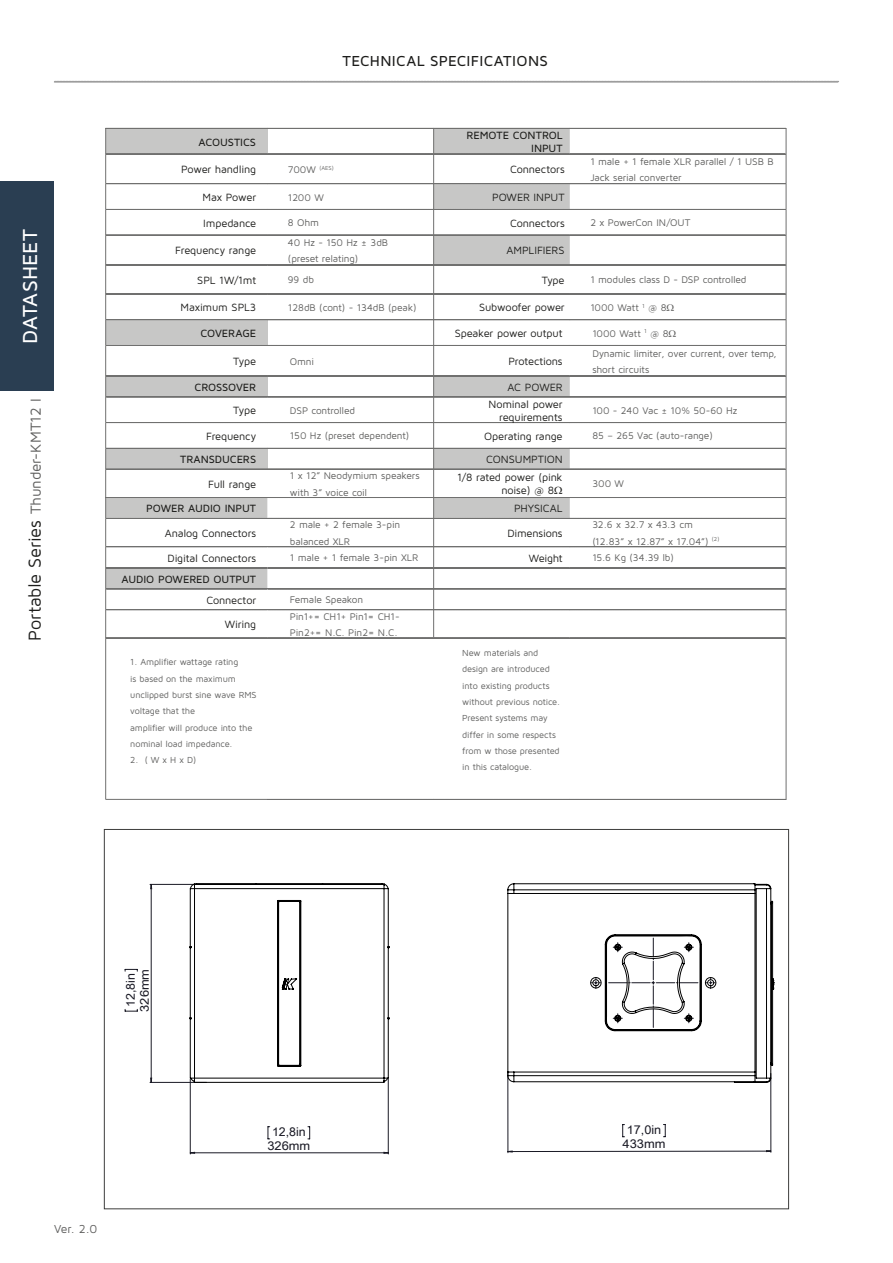
<style>
.page{position:relative;width:893px;height:1263px;background:#fff}
.page>*{position:absolute;margin:0;border:0;box-sizing:border-box;transform-origin:0 0}
.t1{font:500 21px "Maven Pro";letter-spacing:.005em;color:#fff}
.t2{font:18px "Maven Pro";letter-spacing:-.015em;color:#1d1d1b}
.t3{font:500 15px "Maven Pro";letter-spacing:.025em;color:#1d1d1b}
.t4{font:12.15px/14px "Arial Unicode MS";color:#191924;text-align:center}
.t5{font:12.15px/14px "Arial Unicode MS";color:#191924;text-align:center;scale:1.04 1}
.t6{font:12px "Maven Pro";color:#5f5f5e}
.t7{font:10.95px/12.9px "Maven Pro";letter-spacing:-.015em;color:#1d1d1b;text-align:right}
.t8{font:500 10.95px/12.9px "Maven Pro";letter-spacing:-.005em;color:#1d1d1b;text-align:right}
.t9{font:10.05px/16.4px "Maven Pro";letter-spacing:-.015em;color:#5f5f5e}
.t10{font:9px/16.4px "Maven Pro";letter-spacing:-.015em;color:#5f5f5e}
.t11{font:5.85px "Maven Pro";color:#5f5f5e}
.s1{font-size:15px;color:#5f5f5e}
.s2{font-size:10.05px}
</style>
<div class="page">
<div style="left:0;top:181px;width:54px;height:210px;background:#2a3e52"></div>
<svg style="left:268px;top:1126px;width:2px;height:13px"></svg>
<svg style="left:308px;top:1126px;width:2px;height:13px"></svg>
<hr style="left:190px;top:1079px;width:1px;height:75px;background:#191924">
<hr style="left:388px;top:1079px;width:1px;height:75px;background:#191924">
<svg style="left:622px;top:1124px;width:2px;height:13px"></svg>
<svg style="left:663px;top:1124px;width:3px;height:13px"></svg>
<hr style="left:770px;top:1073px;width:1px;height:79px;background:#191924">
<hr style="left:508px;top:1072px;width:1px;height:81px;background:#191924">
<svg style="left:125px;top:1009px;width:13px;height:3px"></svg>
<svg style="left:125px;top:969px;width:13px;height:2px"></svg>
<hr style="left:150px;top:1082px;width:56px;height:1px;background:#191924">
<hr style="left:150px;top:884px;width:54px;height:1px;background:#191924">
<svg style="left:191px;top:1152px;width:197px;height:1px"></svg>
<svg style="left:508px;top:1150px;width:262px;height:2px"></svg>
<svg style="left:150px;top:885px;width:2px;height:197px"></svg>
<svg style="left:190px;top:883px;width:199px;height:200px"></svg>
<svg style="left:507px;top:883px;width:266px;height:200px"></svg>
<svg style="left:54px;top:81px;width:785px;height:2px;background:#aeaeae"></svg>
<svg style="left:434px;top:236px;width:136px;height:140px;fill:#c7c7c6"></svg>
<hr style="left:105px;top:235px;width:1px;height:30px;background:#70706f">
<hr style="left:105px;top:345px;width:1px;height:31px;background:#70706f">
<hr style="left:105px;top:638px;width:1px;height:161px;background:#70706f">
<hr style="left:105px;top:799px;width:162px;height:1px;background:#70706f">
<hr style="left:786px;top:235px;width:1px;height:30px;background:#70706f">
<hr style="left:433px;top:346px;width:1px;height:30px;background:#70706f">
<hr style="left:786px;top:345px;width:1px;height:31px;background:#70706f">
<hr style="left:786px;top:638px;width:1px;height:161px;background:#70706f">
<svg style="left:267px;top:799px;width:519px;height:1px"></svg>
<hr style="left:433px;top:235px;width:1px;height:30px;background:#70706f">
<svg style="left:105px;top:128px;width:682px;height:108px"></svg>
<svg style="left:105px;top:265px;width:682px;height:81px"></svg>
<svg style="left:105px;top:376px;width:682px;height:263px"></svg>
<h1 class="t1" style="left:17px;top:344px;width:117px;rotate:-90deg">DATASHEET</h1>
<h2 class="t2" style="left:24px;top:641px;width:243px;rotate:-90deg">Portable Series <span class="s1">Thunder-KMT12 I</span></h2>
<h3 class="t3" style="left:342px;top:52px;width:207px">TECHNICAL SPECIFICATIONS</h3>
<p class="t8" style="left:198px;top:135px;width:59px">ACOUSTICS</p>
<p class="t8" style="left:467px;top:129px;width:98px">REMOTE CONTROL<br>INPUT</p>
<p class="t7" style="left:181px;top:163px;width:76px">Power handling</p>
<p class="t11" style="left:288px;top:164px;width:47px"><span class="s2">700W</span> (AES)</p>
<p class="t7" style="left:510px;top:163px;width:56px">Connectors</p>
<p class="t9" style="left:590px;top:153px;width:185px">1 male + 1 female XLR parallel / 1 USB B<br>Jack serial converter</p>
<p class="t7" style="left:203px;top:190px;width:55px">Max Power</p>
<p class="t9" style="left:288px;top:189px;width:37px">1200 W</p>
<p class="t7" style="left:492px;top:190px;width:74px">POWER INPUT</p>
<p class="t7" style="left:203px;top:216px;width:54px">Impedance</p>
<p class="t9" style="left:288px;top:214px;width:33px">8 Ohm</p>
<p class="t7" style="left:510px;top:216px;width:56px">Connectors</p>
<p class="t9" style="left:590px;top:214px;width:102px">2 x PowerCon IN/OUT</p>
<p class="t7" style="left:175px;top:244px;width:82px">Frequency range</p>
<p class="t9" style="left:288px;top:234px;width:102px">40 Hz - 150 Hz ± 3dB (preset relating)</p>
<p class="t7" style="left:506px;top:244px;width:60px">AMPLIFIERS</p>
<p class="t7" style="left:197px;top:273px;width:60px">SPL 1W/1mt</p>
<p class="t9" style="left:288px;top:271px;width:28px">99 db</p>
<p class="t7" style="left:542px;top:273px;width:24px">Type</p>
<p class="t9" style="left:590px;top:271px;width:158px">1 modules class D - DSP controlled</p>
<p class="t7" style="left:181px;top:301px;width:77px">Maximum SPL3</p>
<p class="t9" style="left:288px;top:299px;width:130px">128dB (cont) - 134dB (peak)</p>
<p class="t7" style="left:479px;top:301px;width:87px">Subwoofer power</p>
<p class="t9" style="left:590px;top:299px;width:78px">1000 Watt <sup>1</sup> @ 8</p>
<p class="t8" style="left:200px;top:326px;width:57px">COVERAGE</p>
<p class="t7" style="left:455px;top:326px;width:109px">Speaker power output</p>
<p class="t9" style="left:592px;top:325px;width:78px">1000 Watt <sup>1</sup> @ 8</p>
<p class="t7" style="left:233px;top:354px;width:24px">Type</p>
<p class="t9" style="left:290px;top:353px;width:26px">Omni</p>
<p class="t7" style="left:508px;top:354px;width:56px">Protections</p>
<p class="t9" style="left:592px;top:345px;width:186px">Dynamic limiter, over current, over temp, short circuits</p>
<p class="t8" style="left:195px;top:380px;width:63px">CROSSOVER</p>
<p class="t7" style="left:507px;top:380px;width:57px">AC POWER</p>
<p class="t7" style="left:233px;top:403px;width:24px">Type</p>
<p class="t9" style="left:290px;top:402px;width:67px">DSP controlled</p>
<p class="t7" style="left:489px;top:397px;width:76px">Nominal power requirements</p>
<p class="t9" style="left:592px;top:402px;width:147px">100 - 240 Vac ± 10% 50-60 Hz</p>
<p class="t7" style="left:206px;top:429px;width:52px">Frequency</p>
<p class="t9" style="left:290px;top:427px;width:121px">150 Hz (preset dependent)</p>
<p class="t7" style="left:484px;top:429px;width:80px">Operating range</p>
<p class="t9" style="left:592px;top:427px;width:122px">85 – 265 Vac (auto-range)</p>
<p class="t8" style="left:180px;top:452px;width:78px">TRANSDUCERS</p>
<p class="t7" style="left:486px;top:452px;width:78px">CONSUMPTION</p>
<p class="t7" style="left:208px;top:477px;width:49px">Full range</p>
<p class="t9" style="left:290px;top:467px;width:131px">1 x 12” Neodymium speakers with 3” voice coil</p>
<p class="t7" style="left:501px;top:471px;width:63px;text-align:left;text-indent:-44px">1/8 rated power (pink noise) @ 8</p>
<p class="t9" style="left:592px;top:475px;width:33px">300 W</p>
<p class="t8" style="left:146px;top:502px;width:112px">POWER AUDIO INPUT</p>
<p class="t7" style="left:514px;top:502px;width:50px">PHYSICAL</p>
<p class="t7" style="left:165px;top:526px;width:93px">Analog Connectors</p>
<p class="t9" style="left:290px;top:516px;width:112px">2 male + 2 female 3-pin balanced XLR</p>
<p class="t7" style="left:507px;top:526px;width:57px">Dimensions</p>
<p class="t9" style="left:592px;top:516px;width:128px">32.6 x 32.7 x 43.3 cm (12.83” x 12.87” x 17.04”) <sup>(2)</sup></p>
<p class="t7" style="left:168px;top:551px;width:90px">Digital Connectors</p>
<p class="t9" style="left:290px;top:549px;width:130px">1 male + 1 female 3-pin XLR</p>
<p class="t7" style="left:529px;top:551px;width:35px">Weight</p>
<p class="t9" style="left:592px;top:549px;width:83px">15.6 Kg (34.39 lb)</p>
<p class="t8" style="left:121px;top:572px;width:136px">AUDIO POWERED OUTPUT</p>
<p class="t7" style="left:206px;top:593px;width:51px">Connector</p>
<p class="t9" style="left:290px;top:591px;width:75px">Female Speakon</p>
<p class="t7" style="left:225px;top:618px;width:33px">Wiring</p>
<p class="t9" style="left:290px;top:608px;width:111px">Pin1+= CH1+ Pin1= CH1-<br>Pin2+= N.C. Pin2= N.C.</p>
<p class="t10" style="left:130px;top:654px;width:128px">1. Amplifier wattage rating<br>is based on the maximum unclipped burst sine wave RMS voltage that the<br>amplifier will produce into the nominal load impedance.</p>
<p class="t10" style="left:130px;top:752px;width:67px">2. ( W x H x D)</p>
<p class="t10" style="left:462px;top:644px;width:99px">New materials and design are introduced into existing products without previous notice.<br>Present systems may differ in some respects from w those presented in this catalogue.</p>
<p class="t4" style="left:123px;top:1012px;width:44px;rotate:-90deg">12,8in<br>326mm</p>
<p class="t6" style="left:54px;top:1222px;width:45px">Ver. 2.0</p>
<p class="t4" style="left:267px;top:1125px;width:44px">12,8in<br>326mm</p>
<p class="t5" style="left:622px;top:1123px;width:43px">17,0in<br>433mm</p>
</div>
